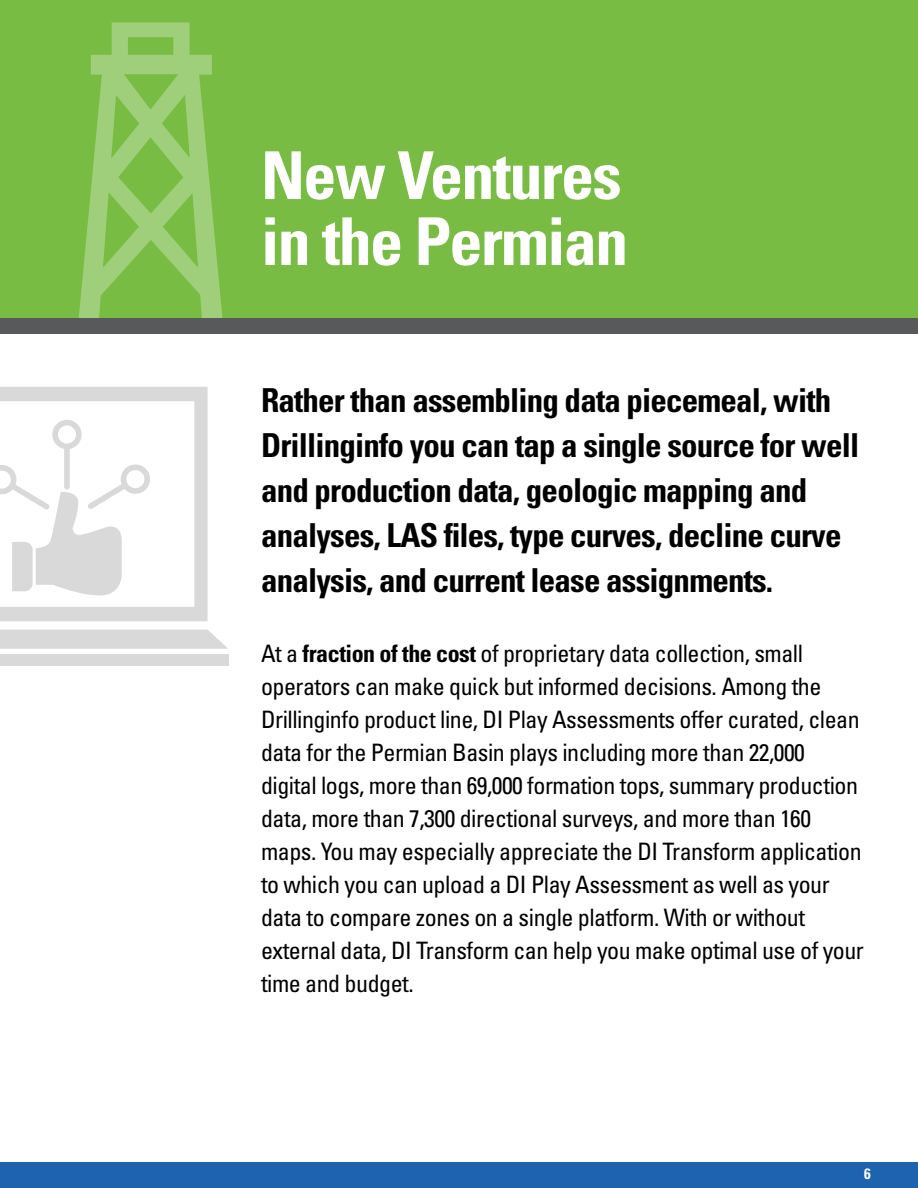
<style>
.page{position:relative;width:918px;height:1188px;background:#fff}
.page>*{position:absolute;margin:0;border:0;box-sizing:border-box;transform-origin:0 0}
.t1{font:700 condensed 66px/66px "Univers LT Std";letter-spacing:-.025em;color:#fff}
.t2{font:700 condensed 33px/45px "Univers LT Std";letter-spacing:-.025em;color:#000}
.t3{font:condensed 24px/33px "Univers LT Std";letter-spacing:-.02em;color:#000}
.t4{font:700 condensed 15px "Univers LT Std";color:#fff}
.s1{font-weight:700}
</style>
<div class="page">
<div style="left:0;top:0;width:918px;height:321px;background:#79bc43"></div>
<svg style="left:78px;top:22px;width:145px;height:297px"></svg>
<div style="left:0;top:319px;width:918px;height:15px;background:#58595b"></div>
<svg style="left:0;top:387px;width:208px;height:234px"></svg>
<svg style="left:0;top:630px;width:228px;height:19px;background:#dbdbdb"></svg>
<div style="left:0;top:654px;width:228px;height:11px;background:#d9d9d9"></div>
<svg style="left:0;top:420px;width:152px;height:175px"></svg>
<div style="left:0;top:1162px;width:918px;height:26px;background:#1e63af"></div>
<h1 class="t1" style="left:261px;top:142px;width:369px">New Ventures in the Permian</h1>
<h2 class="t2" style="left:261px;top:377px;width:600px">Rather than assembling data piecemeal, with Drillinginfo you can tap a single source for well and production data, geologic mapping and analyses, LAS files, type curves, decline curve analysis, and current lease assignments.</h2>
<p class="t3" style="left:261px;top:637px;width:604px">At a <span class="s1">fraction of the cost</span> of proprietary data collection, small operators can make quick but informed decisions. Among the Drillinginfo product line, DI Play Assessments offer curated, clean data for the Permian Basin plays including more than 22,000 digital logs, more than 69,000 formation tops, summary production data, more than 7,300 directional surveys, and more than 160 maps. You may especially appreciate the DI Transform application to which you can upload a DI Play Assessment as well as your data to compare zones on a single platform. With or without external data, DI Transform can help you make optimal use of your time and budget.</p>
<p class="t4" style="left:864px;top:1165px;width:8px">6</p>
</div>
